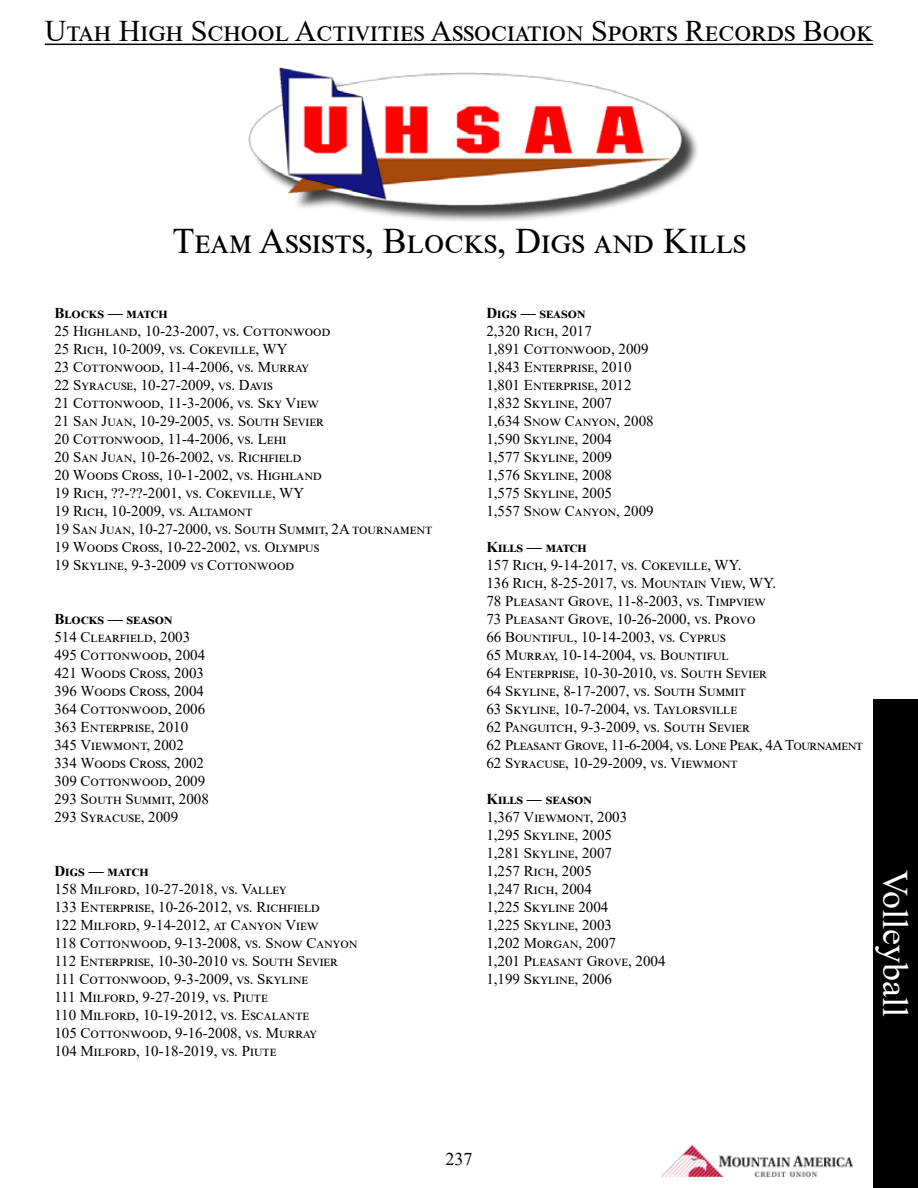
<style>
.page{position:relative;width:918px;height:1188px;background:#fff}
.page>*{position:absolute;margin:0;border:0;box-sizing:border-box;transform-origin:0 0}
.t1{font:36px "Times New Roman";color:#000}
.t2{font:36px "Times New Roman";color:#fff}
.t3{font:30px "Times New Roman";color:#000}
.t4{font:18px "Times New Roman";color:#000}
.t5{font:15px/18px "Times New Roman";color:#000}
.t6{font:700 15px "Times New Roman";color:#000}
</style>
<div class="page">
<hr style="left:45px;top:44px;width:828px;height:1px;background:#000">
<div style="left:252px;top:71px;width:448px;height:153px;background:#000;opacity:.75"></div>
<img style="left:248px;top:67px;width:440px;height:151px">
<img style="left:661px;top:1144px;width:193px;height:34px">
<div style="left:873px;top:699px;width:45px;height:489px;background:#000"></div>
<h2 class="t3" style="left:45px;top:10px;width:830px">Utah High School Activities Association Sports Records Book</h2>
<h1 class="t1" style="left:173px;top:215px;width:575px">Team Assists, Blocks, Digs and Kills</h1>
<p class="t6" style="left:54px;top:302px;width:115px">Blocks — match</p>
<p class="t5" style="left:54px;top:321px;width:380px">25 Highland, 10-23-2007, vs. Cottonwood<br>25 Rich, 10-2009, vs. Cokeville, WY<br>23 Cottonwood, 11-4-2006, vs. Murray<br>22 Syracuse, 10-27-2009, vs. Davis<br>21 Cottonwood, 11-3-2006, vs. Sky View<br>21 San Juan, 10-29-2005, vs. South Sevier<br>20 Cottonwood, 11-4-2006, vs. Lehi<br>20 San Juan, 10-26-2002, vs. Richfield<br>20 Woods Cross, 10-1-2002, vs. Highland<br>19 Rich, ??-??-2001, vs. Cokeville, WY<br>19 Rich, 10-2009, vs. Altamont<br>19 San Juan, 10-27-2000, vs. South Summit, 2A tournament 19 Woods Cross, 10-22-2002, vs. Olympus<br>19 Skyline, 9-3-2009 vs Cottonwood</p>
<p class="t6" style="left:54px;top:608px;width:120px">Blocks — season</p>
<p class="t5" style="left:54px;top:627px;width:156px">514 Clearfield, 2003<br>495 Cottonwood, 2004<br>421 Woods Cross, 2003<br>396 Woods Cross, 2004<br>364 Cottonwood, 2006<br>363 Enterprise, 2010<br>345 Viewmont, 2002<br>334 Woods Cross, 2002<br>309 Cottonwood, 2009<br>293 South Summit, 2008<br>293 Syracuse, 2009</p>
<p class="t6" style="left:54px;top:860px;width:96px">Digs — match</p>
<p class="t5" style="left:54px;top:879px;width:305px">158 Milford, 10-27-2018, vs. Valley<br>133 Enterprise, 10-26-2012, vs. Richfield<br>122 Milford, 9-14-2012, at Canyon View<br>118 Cottonwood, 9-13-2008, vs. Snow Canyon 112 Enterprise, 10-30-2010 vs. South Sevier 111 Cottonwood, 9-3-2009, vs. Skyline<br>111 Milford, 9-27-2019, vs. Piute<br>110 Milford, 10-19-2012, vs. Escalante<br>105 Cottonwood, 9-16-2008, vs. Murray<br>104 Milford, 10-18-2019, vs. Piute</p>
<p class="t6" style="left:486px;top:302px;width:101px">Digs — season</p>
<p class="t5" style="left:486px;top:321px;width:169px">2,320 Rich, 2017<br>1,891 Cottonwood, 2009<br>1,843 Enterprise, 2010<br>1,801 Enterprise, 2012<br>1,832 Skyline, 2007<br>1,634 Snow Canyon, 2008<br>1,590 Skyline, 2004<br>1,577 Skyline, 2009<br>1,576 Skyline, 2008<br>1,575 Skyline, 2005<br>1,557 Snow Canyon, 2009</p>
<p class="t6" style="left:486px;top:536px;width:102px">Kills — match</p>
<p class="t5" style="left:486px;top:555px;width:378px">157 Rich, 9-14-2017, vs. Cokeville, WY.<br>136 Rich, 8-25-2017, vs. Mountain View, WY.<br>78 Pleasant Grove, 11-8-2003, vs. Timpview<br>73 Pleasant Grove, 10-26-2000, vs. Provo<br>66 Bountiful, 10-14-2003, vs. Cyprus<br>65 Murray, 10-14-2004, vs. Bountiful<br>64 Enterprise, 10-30-2010, vs. South Sevier<br>64 Skyline, 8-17-2007, vs. South Summit<br>63 Skyline, 10-7-2004, vs. Taylorsville<br>62 Panguitch, 9-3-2009, vs. South Sevier<br>62 Pleasant Grove, 11-6-2004, vs. Lone Peak, 4A Tournament 62 Syracuse, 10-29-2009, vs. Viewmont</p>
<p class="t6" style="left:486px;top:788px;width:107px">Kills — season</p>
<p class="t5" style="left:486px;top:807px;width:181px">1,367 Viewmont, 2003<br>1,295 Skyline, 2005<br>1,281 Skyline, 2007<br>1,257 Rich, 2005<br>1,247 Rich, 2004<br>1,225 Skyline 2004<br>1,225 Skyline, 2003<br>1,202 Morgan, 2007<br>1,201 Pleasant Grove, 2004<br>1,199 Skyline, 2006</p>
<h1 class="t2" style="left:920px;top:870px;width:149px;rotate:90deg">Volleyball</h1>
<p class="t4" style="left:446px;top:1146px;width:28px">237</p>
</div>
